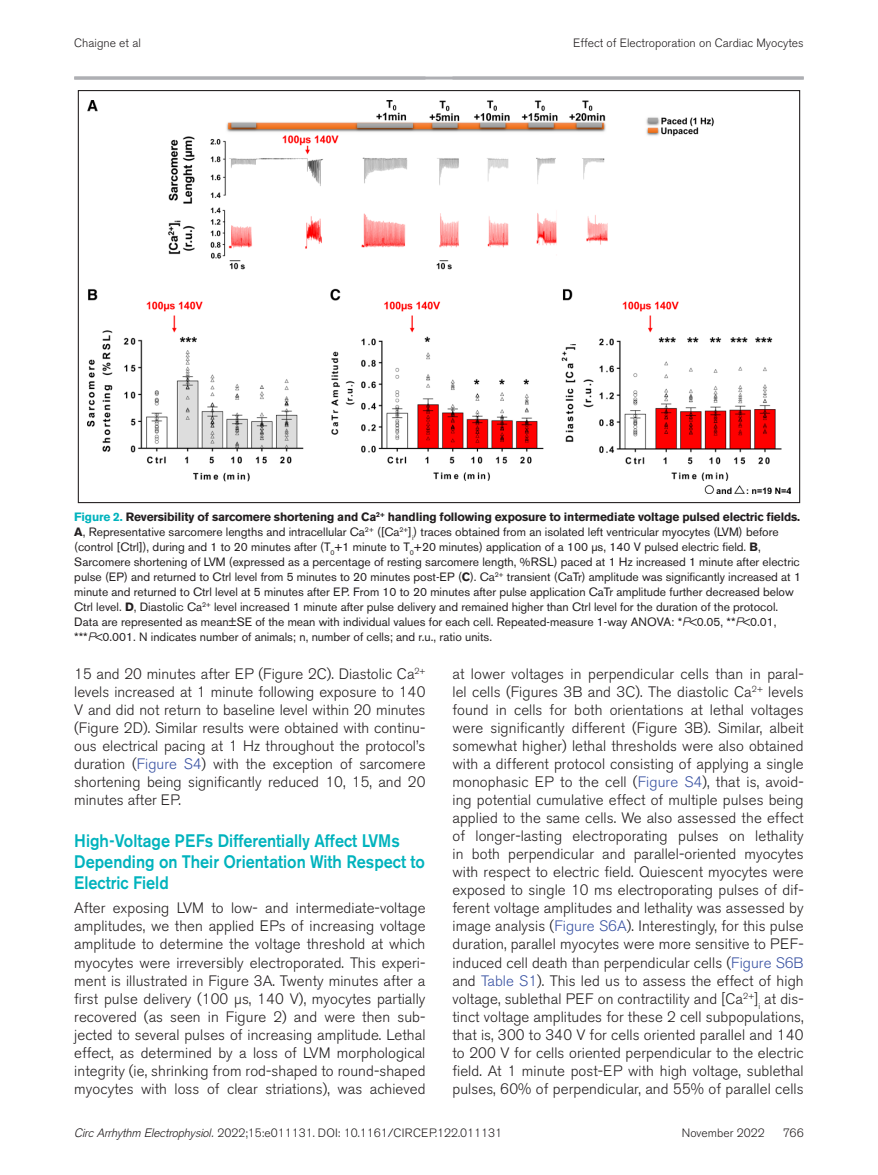
<style>
.page{position:relative;width:878px;height:1175px;background:#fff}
.page>*{position:absolute;margin:0;border:0;box-sizing:border-box;transform-origin:0 0}
.t1{font:500 18px/21px "Akzidenz Grotesk BE";color:#00b3bd;scale:.9 1}
.t2{font:300 15px/18px "Akzidenz Grotesk BE";letter-spacing:.005em;color:#231f20;text-align:justify}
.t3{font:12px/15px "Akzidenz Grotesk BE";color:#231f20}
.t4{font:300 12px "Akzidenz Grotesk BE";color:#231f20}
.s1{font-weight:700;color:#00b3bd}
.s2{font-weight:700}
.s3{font-family:"Akzidenz Grotesk";font-weight:300;font-style:italic}
.s4{font-size:10.5px}
.s5{color:#3a53a3}
.s6{font-family:"Akzidenz Grotesk";font-style:italic}
</style>
<div class="page">
<hr style="left:74px;top:76px;width:729px;height:4px;background:#b9babe">
<svg style="left:77px;top:90px;width:723px;height:413px"></svg>
<p class="t4" style="left:74px;top:36px;width:68px">Chaigne et al</p>
<p class="t4" style="left:573px;top:36px;width:232px">Effect of Electroporation on Cardiac Myocytes</p>
<p class="t3" style="left:74px;top:509px;width:728px"><span class="s1">Figure 2.</span> <span class="s2">Reversibility of sarcomere shortening and Ca</span><sup>2+</sup> <span class="s2">handling following exposure to intermediate voltage pulsed electric fields.<br>A</span>, Representative sarcomere lengths and intracellular Ca<sup>2+</sup> ([Ca<sup>2+</sup>]<sub>i</sub>) traces obtained from an isolated left ventricular myocytes (LVM) before (control [Ctrl]), during and 1 to 20 minutes after (T<sub>0</sub>+1 minute to T<sub>0</sub>+20 minutes) application of a 100 µs, 140 V pulsed electric field. <span class="s2">B</span>, Sarcomere shortening of LVM (expressed as a percentage of resting sarcomere length, %RSL) paced at 1 Hz increased 1 minute after electric pulse (EP) and returned to Ctrl level from 5 minutes to 20 minutes post-EP (<span class="s2">C</span>). Ca<sup>2+</sup> transient (CaTr) amplitude was significantly increased at 1 minute and returned to Ctrl level at 5 minutes after EP. From 10 to 20 minutes after pulse application CaTr amplitude further decreased below Ctrl level. <span class="s2">D</span>, Diastolic Ca<sup>2+</sup> level increased 1 minute after pulse delivery and remained higher than Ctrl level for the duration of the protocol.<br>Data are represented as mean±SE of the mean with individual values for each cell. Repeated-measure 1-way ANOVA: *<span class="s3">P</span><span class="s4">&lt;</span>0.05, **<span class="s3">P</span><span class="s4">&lt;</span>0.01, ***<span class="s3">P</span><span class="s4">&lt;</span>0.001. N indicates number of animals; n, number of cells; and r.u., ratio units.</p>
<p class="t2" style="left:74px;top:665px;width:353px">15 and 20 minutes after EP (Figure 2C). Diastolic Ca<sup>2+ </sup>levels increased at 1 minute following exposure to 140<br>V and did not return to baseline level within 20 minutes (Figure 2D). Similar results were obtained with continu&shy;ous electrical pacing at 1 Hz throughout the protocol’s duration (<span class="s5">Figure S4</span>) with the exception of sarcomere shortening being significantly reduced 10, 15, and 20 minutes after EP.</p>
<p class="t1" style="left:74px;top:830px;width:391px">High-Voltage PEFs Differentially Affect LVMs<br>Depending on Their Orientation With Respect to<br>Electric Field</p>
<p class="t2" style="left:74px;top:899px;width:353px">After exposing LVM to low- and intermediate-voltage amplitudes, we then applied EPs of increasing voltage amplitude to determine the voltage threshold at which myocytes were irreversibly electroporated. This experi&shy;ment is illustrated in Figure 3A. Twenty minutes after a first pulse delivery (100 µs, 140 V), myocytes partially recovered (as seen in Figure 2) and were then sub&shy;jected to several pulses of increasing amplitude. Lethal effect, as determined by a loss of LVM morphological integrity (ie, shrinking from rod-shaped to round-shaped myocytes with loss of clear striations), was achieved</p>
<p class="t2" style="left:452px;top:665px;width:353px">at lower voltages in perpendicular cells than in paral&shy;lel cells (Figures 3B and 3C). The diastolic Ca<sup>2+</sup> levels found in cells for both orientations at lethal voltages were significantly different (Figure 3B). Similar, albeit somewhat higher) lethal thresholds were also obtained with a different protocol consisting of applying a single monophasic EP to the cell (<span class="s5">Figure S4</span>), that is, avoid&shy;ing potential cumulative effect of multiple pulses being applied to the same cells. We also assessed the effect of longer-lasting electroporating pulses on lethality in both perpendicular and parallel-oriented myocytes with respect to electric field. Quiescent myocytes were exposed to single 10 ms electroporating pulses of dif&shy;ferent voltage amplitudes and lethality was assessed by image analysis (<span class="s5">Figure S6A</span>). Interestingly, for this pulse duration, parallel myocytes were more sensitive to PEF&shy;induced cell death than perpendicular cells (<span class="s5">Figure S6B </span>and <span class="s5">Table S1</span>). This led us to assess the effect of high voltage, sublethal PEF on contractility and [Ca<sup>2+</sup>]<sub>i</sub> at dis&shy;tinct voltage amplitudes for these 2 cell subpopulations, that is, 300 to 340 V for cells oriented parallel and 140 to 200 V for cells oriented perpendicular to the electric field. At 1 minute post-EP with high voltage, sublethal pulses, 60% of perpendicular, and 55% of parallel cells</p>
<p class="t4" style="left:74px;top:1126px;width:429px"><span class="s6">Circ Arrhythm Electrophysiol.</span> 2022;15:e011131. DOI: 10.1161/CIRCEP.122.011131</p>
<p class="t4" style="left:681px;top:1126px;width:84px">November 2022</p>
<p class="t4" style="left:783px;top:1126px;width:22px">766</p>
</div>
